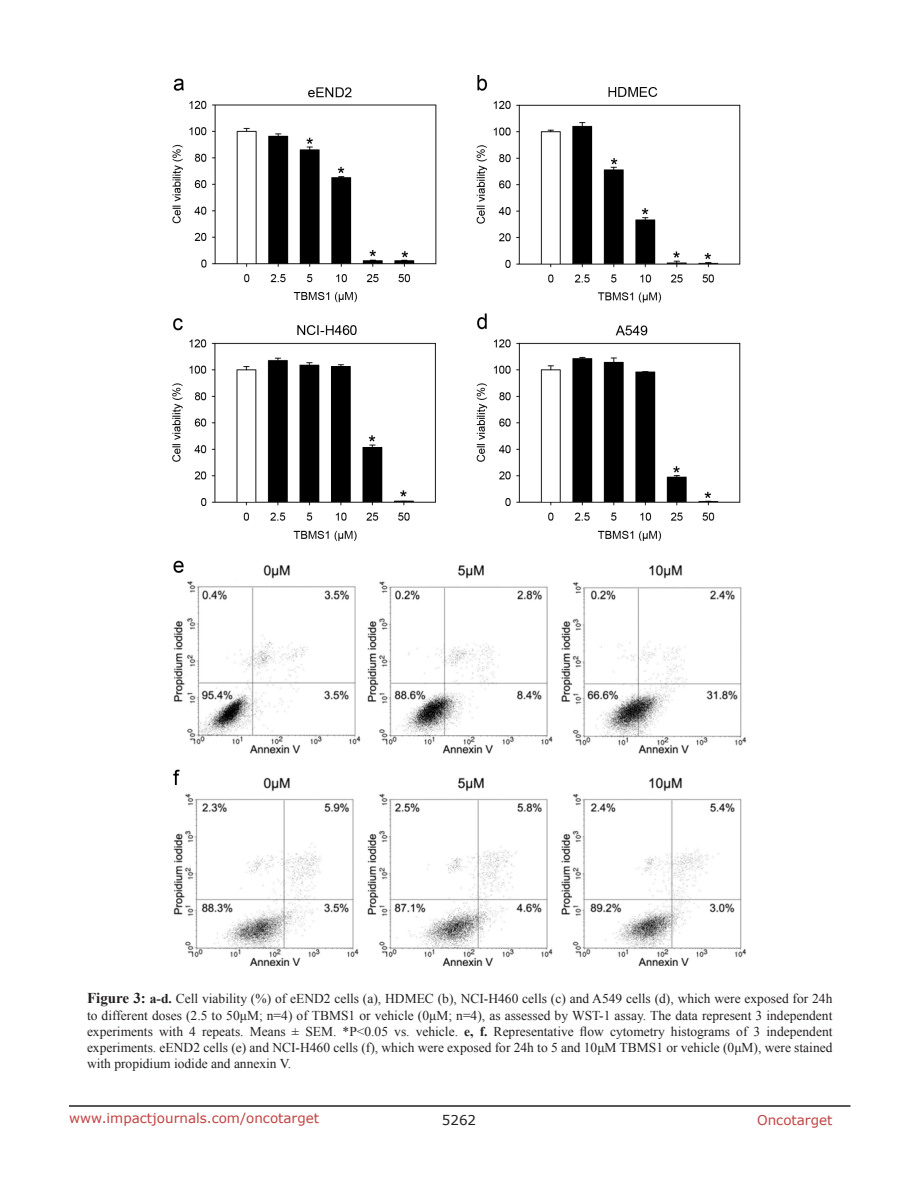
<style>
.page{position:relative;width:918px;height:1188px;background:#fff}
.page>*{position:absolute;margin:0;border:0;box-sizing:border-box;transform-origin:0 0}
.figuretext{font:13.5px/16.2px "Times New Roman";color:#231f20;text-align:justify}
.t1{font:13.5px "Verdana";color:#c24141}
.t2{font:13.5px "Verdana";color:#231f20}
.s1{font-weight:700;font-size:15px}
.s2{font-weight:700}
</style>
<div class="page">
<hr style="left:69px;top:1105px;width:781px;height:2px;background:#231f20">
<img style="left:173px;top:75px;width:574px;height:891px">
<p class="figuretext" style="left:87px;top:991px;width:747px"><span class="s1">Figure 3:</span> <span class="s2">a-d.</span> Cell viability (%) of eEND2 cells (a), HDMEC (b), NCI-H460 cells (c) and A549 cells (d), which were exposed for 24h to different doses (2.5 to 50μM; n=4) of TBMS1 or vehicle (0μM; n=4), as assessed by WST-1 assay. The data represent 3 independent experiments with 4 repeats. Means ± SEM. *P&lt;0.05 vs. vehicle. <span class="s2">e, f.</span> Representative flow cytometry histograms of 3 independent experiments. eEND2 cells (e) and NCI-H460 cells (f), which were exposed for 24h to 5 and 10μM TBMS1 or vehicle (0μM), were stained with propidium iodide and annexin V.</p>
<p class="t1" style="left:69px;top:1109px;width:252px">www.impactjournals.com/oncotarget</p>
<p class="t2" style="left:442px;top:1111px;width:36px">5262</p>
<p class="t1" style="left:757px;top:1111px;width:77px">Oncotarget</p>
</div>
